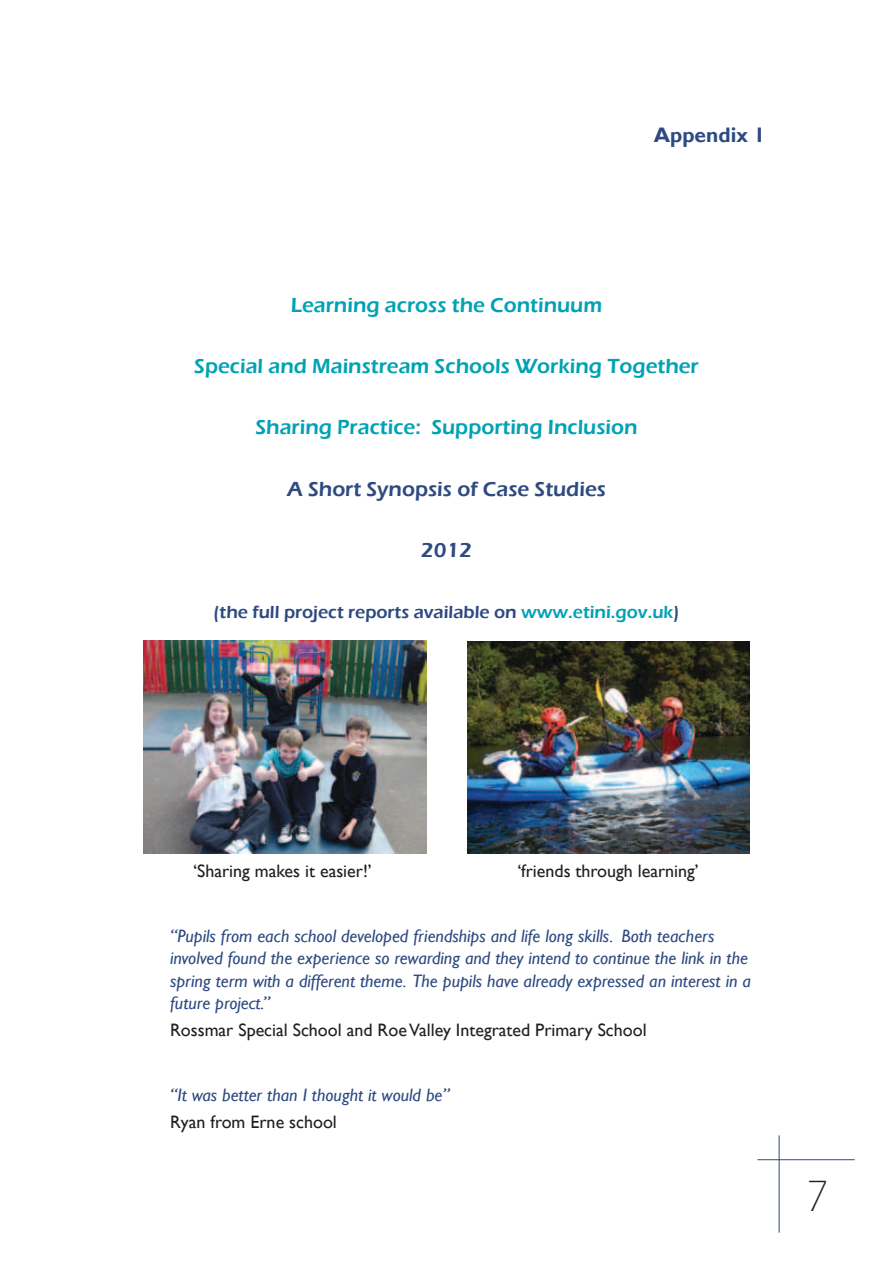
<style>
.page{position:relative;width:893px;height:1263px;background:#fff}
.page>*{position:absolute;margin:0;border:0;box-sizing:border-box;transform-origin:0 0}
.t1{font:300 45px "Eras ITC";color:#231f20}
.t2{font:600 21px "Eras ITC";color:#00a2b3}
.t3{font:600 21px "Eras ITC";color:#2d4a81}
.t4{font:700 21px "Gill Sans";color:#2d4a81}
.t5{font:italic 18px/22.5px "Gill Sans";color:#2d4a81}
.t6{font:18px "Gill Sans";color:#231f20}
.t7{font:600 18px "Eras ITC";color:#2d4a81}
.s1{color:#00a2b3}
</style>
<div class="page">
<hr style="left:779px;top:1135px;width:1px;height:97px;background:#2d4a81">
<hr style="left:757px;top:1159px;width:98px;height:1px;background:#2d4a81">
<img style="left:143px;top:641px;width:284px;height:212px">
<img style="left:467px;top:641px;width:283px;height:212px">
<p class="t4" style="left:654px;top:122px;width:113px">Appendix 1</p>
<p class="t2" style="left:291px;top:293px;width:313px">Learning across the Continuum</p>
<p class="t2" style="left:194px;top:355px;width:506px">Special and Mainstream Schools Working Together</p>
<p class="t2" style="left:255px;top:416px;width:384px">Sharing Practice: Supporting Inclusion</p>
<p class="t3" style="left:287px;top:477px;width:320px">A Short Synopsis of Case Studies</p>
<p class="t3" style="left:421px;top:538px;width:53px">2012</p>
<p class="t7" style="left:213px;top:601px;width:468px">(the full project reports available on <span class="s1">www.etini.gov.uk</span>)</p>
<p class="t6" style="left:193px;top:860px;width:180px">‘Sharing makes it easier!’</p>
<p class="t6" style="left:517px;top:860px;width:183px">‘friends through learning’</p>
<p class="t5" style="left:170px;top:924px;width:582px">“Pupils from each school developed friendships and life long skills. Both teachers involved found the experience so rewarding and they intend to continue the link in the spring term with a different theme. The pupils have already expressed an interest in a future project.”</p>
<p class="t6" style="left:170px;top:1019px;width:478px">Rossmar Special School and Roe Valley Integrated Primary School</p>
<p class="t5" style="left:170px;top:1084px;width:281px">“It was better than I thought it would be”</p>
<p class="t6" style="left:170px;top:1111px;width:168px">Ryan from Erne school</p>
<h1 class="t1" style="left:805px;top:1171px;width:26px">7</h1>
</div>
